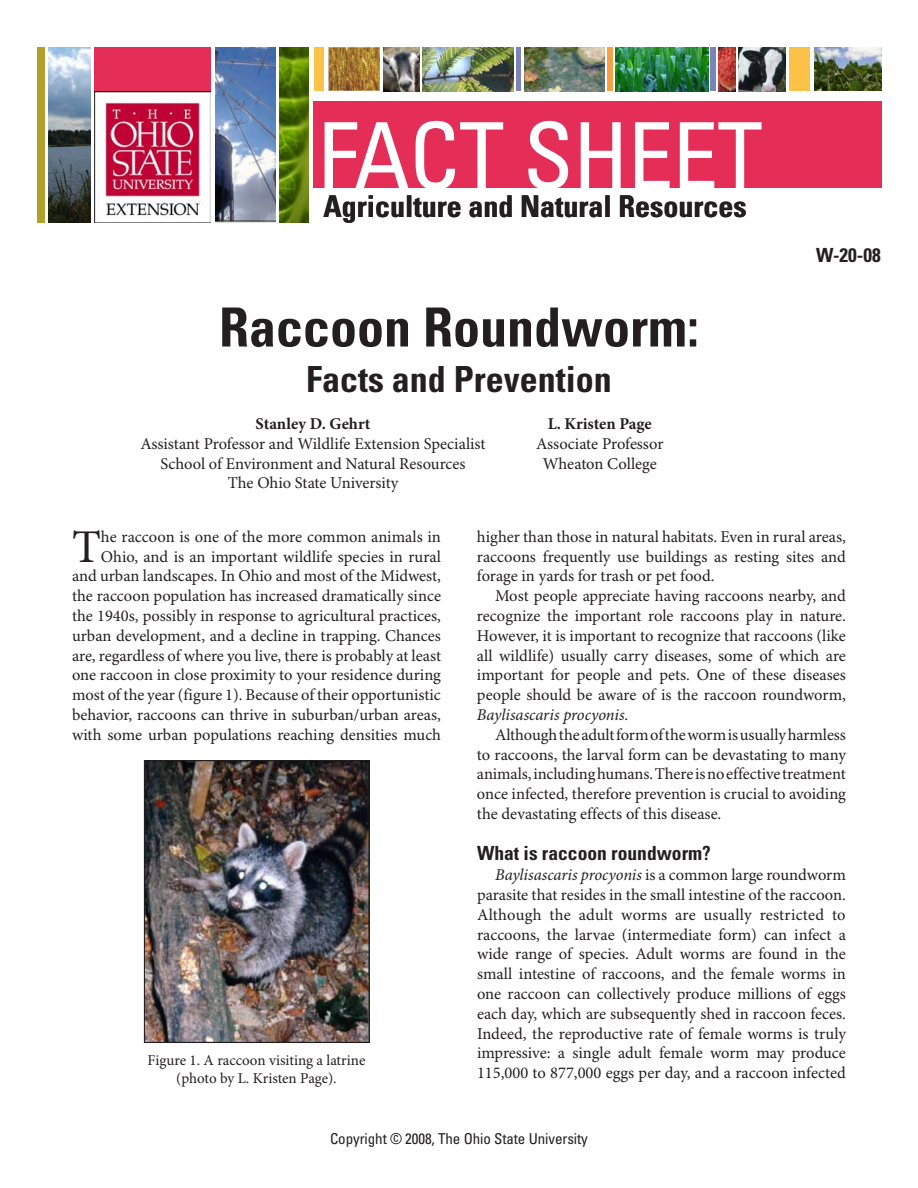
<style>
.page{position:relative;width:918px;height:1188px;background:#fff}
.page>*{position:absolute;margin:0;border:0;box-sizing:border-box;transform-origin:0 0}
.t1{font:condensed 91.35px "Univers";letter-spacing:-.01em;color:#fff}
.t2{font:700 condensed 54px "Univers";color:#231f20}
.Body{font:46.95px "Minion Pro";color:#231f20}
.t3{font:700 condensed 36px "Univers";color:#231f20}
.t4{font:700 condensed 30px "Univers";color:#231f20}
.t5{font:700 condensed 19.5px "Univers";color:#231f20}
.Body-2{font:16.5px/19.8px "Minion Pro";color:#231f20;text-align:justify}
.Author{font:16.5px/19.8px "Minion Pro";letter-spacing:-.005em;color:#231f20;text-align:center}
.Author-2{font:700 16.5px "Minion Pro";color:#231f20}
.t6{font:15px/18px "Minion Pro";letter-spacing:-.005em;color:#231f20;text-align:center}
.copyright_and_discla{font:condensed 15px "Univers";letter-spacing:-.005em;color:#231f20}
.s1{font-style:italic}
</style>
<div class="page">
<div style="left:94px;top:47px;width:117px;height:80px;background:#e42d57"></div>
<img style="left:94px;top:91px;width:117px;height:132px">
<div style="left:314px;top:101px;width:568px;height:86px;background:#e42d57"></div>
<img style="left:524px;top:47px;width:80px;height:44px">
<img style="left:719px;top:47px;width:17px;height:44px">
<img style="left:422px;top:47px;width:92px;height:44px">
<img style="left:616px;top:47px;width:93px;height:44px">
<hr style="left:517px;top:47px;width:4px;height:44px;background:#7b83b9">
<div style="left:608px;top:47px;width:5px;height:44px;background:#f7a147"></div>
<div style="left:710px;top:47px;width:6px;height:44px;background:#7b83b9"></div>
<img style="left:383px;top:47px;width:36px;height:44px">
<img style="left:739px;top:47px;width:47px;height:44px">
<div style="left:789px;top:47px;width:21px;height:44px;background:#fcc147"></div>
<img style="left:48px;top:47px;width:43px;height:176px">
<img style="left:280px;top:47px;width:29px;height:176px">
<div style="left:37px;top:47px;width:7px;height:176px;background:#b2a129"></div>
<img style="left:215px;top:47px;width:60px;height:176px">
<img style="left:328px;top:47px;width:52px;height:44px">
<div style="left:314px;top:47px;width:9px;height:44px;background:#fcc147"></div>
<img style="left:814px;top:47px;width:68px;height:44px">
<img style="left:146px;top:762px;width:222px;height:279px">
<div style="left:144px;top:760px;width:226px;height:283px;border:1px solid #231f20"></div>
<p class="t1" style="left:318px;top:98px;width:447px">FACT SHEET</p>
<p class="t4" style="left:323px;top:188px;width:425px">Agriculture and Natural Resources</p>
<h1 class="t2" style="left:219px;top:294px;width:482px">Raccoon Roundworm:</h1>
<h1 class="t3" style="left:306px;top:357px;width:307px">Facts and Prevention</h1>
<p class="Author-2" style="left:256px;top:414px;width:116px">Stanley D. Gehrt</p>
<p class="Author" style="left:140px;top:434px;width:347px">Assistant Professor and Wildlife Extension Specialist</p>
<p class="Author" style="left:160px;top:454px;width:307px">School of Environment and Natural Resources</p>
<p class="Author" style="left:228px;top:474px;width:172px">The Ohio State University</p>
<p class="Author-2" style="left:548px;top:414px;width:106px">L. Kristen Page</p>
<p class="Author" style="left:536px;top:434px;width:129px">Associate Professor<br>Wheaton College</p>
<h3 class="t5" style="left:816px;top:243px;width:66px">W-20-08</h3>
<p class="Body" style="left:72px;top:518px;width:30px">T</p>
<p class="Body-2" style="left:72px;top:527px;width:371px;text-align:right">he raccoon is one of the more common animals in Ohio, and is an important wildlife species in rural<br>and urban landscapes. In Ohio and most of the Midwest, the raccoon population has increased dramatically since the 1940s, possibly in response to agricultural practices, urban development, and a decline in trapping. Chances are, regardless of where you live, there is probably at least one raccoon in close proximity to your residence during most of the year (figure 1). Because of their opportunistic behavior, raccoons can thrive in suburban/urban areas, with some urban populations reaching densities much</p>
<p class="t6" style="left:147px;top:1052px;width:220px">Figure 1. A raccoon visiting a latrine (photo by L. Kristen Page).</p>
<p class="Body-2" style="left:477px;top:527px;width:370px">higher than those in natural habitats. Even in rural areas, raccoons frequently use buildings as resting sites and forage in yards for trash or pet food.</p>
<p class="Body-2" style="left:477px;top:587px;width:371px;text-indent:18px">Most people appreciate having raccoons nearby, and recognize the important role raccoons play in nature.<br>However, it is important to recognize that raccoons (like all wildlife) usually carry diseases, some of which are important for people and pets. One of these diseases people should be aware of is the raccoon roundworm, <span class="s1">Baylisascaris procyonis</span>.</p>
<p class="Body-2" style="left:477px;top:725px;width:370px;text-indent:18px">Although the adult form of the worm is usually harmless to raccoons, the larval form can be devastating to many animals, including humans. There is no effective treatment once infected, therefore prevention is crucial to avoiding the devastating effects of this disease.</p>
<h3 class="t5" style="left:477px;top:841px;width:235px">What is raccoon roundworm?</h3>
<p class="Body-2" style="left:477px;top:866px;width:371px;text-indent:18px"><span class="s1">Baylisascaris procyonis</span> is a common large roundworm parasite that resides in the small intestine of the raccoon.<br>Although the adult worms are usually restricted to raccoons, the larvae (intermediate form) can infect a wide range of species. Adult worms are found in the small intestine of raccoons, and the female worms in one raccoon can collectively produce millions of eggs each day, which are subsequently shed in raccoon feces.<br>Indeed, the reproductive rate of female worms is truly impressive: a single adult female worm may produce 115,000 to 877,000 eggs per day, and a raccoon infected</p>
<p class="copyright_and_discla" style="left:330px;top:1129px;width:259px">Copyright © 2008, The Ohio State University</p>
</div>
